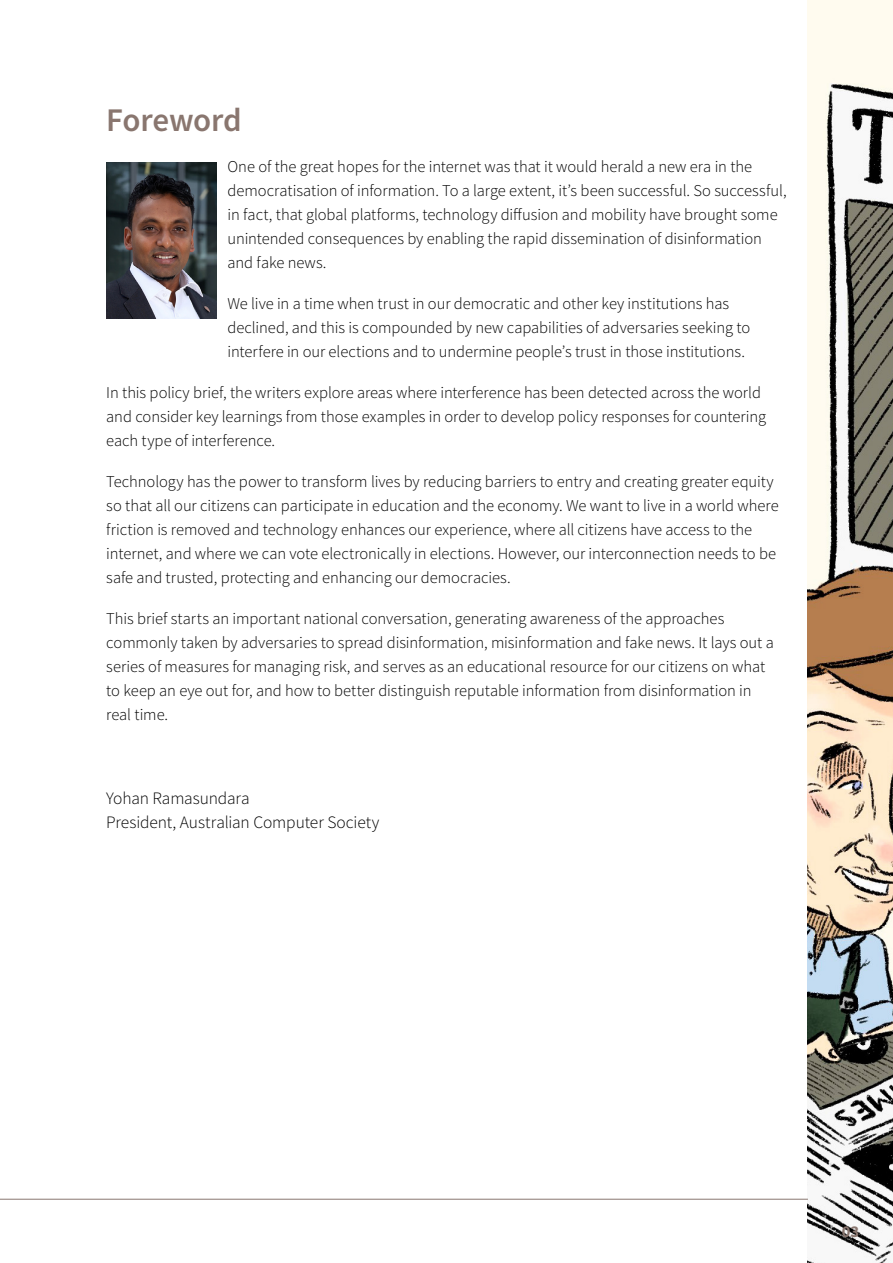
<style>
.page{position:relative;width:893px;height:1263px;background:#fff}
.page>*{position:absolute;margin:0;border:0;box-sizing:border-box;transform-origin:0 0}
.Heading_1{font:600 33px "Source Sans Pro";letter-spacing:-.005em;color:#89766f}
.Text{font:300 17.4px "Source Sans Pro";letter-spacing:-.005em;color:#000}
.Text-2{font:300 16.5px/24px "Source Sans Pro";letter-spacing:-.005em;color:#000}
.t1{font:700 16.5px "Source Sans Pro";color:#89766f}
</style>
<div class="page">
<img style="left:808px;top:0;width:85px;height:1263px">
<img style="left:106px;top:163px;width:110px;height:155px">
<hr style="left:0;top:1199px;width:808px;height:1px;background:#89766f">
<h1 class="Heading_1" style="left:106px;top:98px;width:137px">Foreword</h1>
<p class="Text-2" style="left:227px;top:155px;width:561px">One of the great hopes for the internet was that it would herald a new era in the democratisation of information. To a large extent, it’s been successful. So successful, in fact, that global platforms, technology diffusion and mobility have brought some unintended consequences by enabling the rapid dissemination of disinformation and fake news.</p>
<p class="Text-2" style="left:227px;top:292px;width:524px">We live in a time when trust in our democratic and other key institutions has declined, and this is compounded by new capabilities of adversaries seeking to interfere in our elections and to undermine people’s trust in those institutions.</p>
<p class="Text-2" style="left:106px;top:381px;width:661px">In this policy brief, the writers explore areas where interference has been detected across the world and consider key learnings from those examples in order to develop policy responses for countering each type of interference.</p>
<p class="Text-2" style="left:106px;top:470px;width:674px">Technology has the power to transform lives by reducing barriers to entry and creating greater equity so that all our citizens can participate in education and the economy. We want to live in a world where friction is removed and technology enhances our experience, where all citizens have access to the internet, and where we can vote electronically in elections. However, our interconnection needs to be safe and trusted, protecting and enhancing our democracies.</p>
<p class="Text-2" style="left:106px;top:607px;width:669px">This brief starts an important national conversation, generating awareness of the approaches commonly taken by adversaries to spread disinformation, misinformation and fake news. It lays out a series of measures for managing risk, and serves as an educational resource for our citizens on what to keep an eye out for, and how to better distinguish reputable information from disinformation in real time.</p>
<p class="Text" style="left:106px;top:787px;width:145px">Yohan Ramasundara</p>
<p class="Text" style="left:106px;top:811px;width:275px">President, Australian Computer Society</p>
<p class="t1" style="left:842px;top:1220px;width:19px">03</p>
</div>
